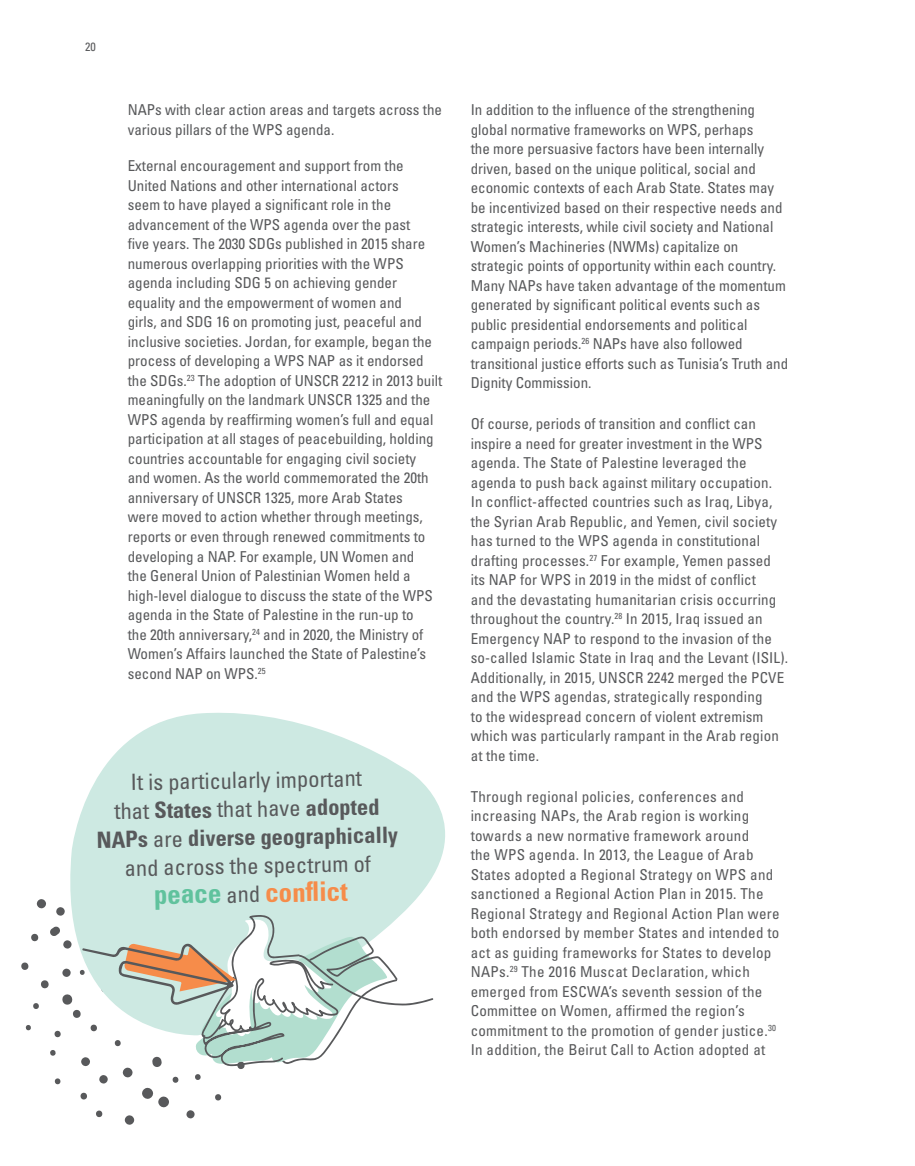
<style>
.page{position:relative;width:915px;height:1166px;background:#fff}
.page>*{position:absolute;margin:0;border:0;box-sizing:border-box;transform-origin:0 0}
.t1{font:700 condensed 27px "Univers LT Std";color:#f68c4a}
.t2{font:condensed 22.5px/28.5px "Univers LT Std";color:#58595b;text-align:center}
.t3{font:condensed 15px/19.5px "Univers LT Std";color:#58595b}
.t4{font:condensed 15px/19.5px "Univers LT Std";letter-spacing:.02em;color:#58595b}
.t5{font:condensed 12px "Univers LT Std";color:#58595b}
.s1{font-weight:700}
.s2{color:#60c29d}
.s3{font-weight:400;font-size:22.5px;color:#58595b}
</style>
<div class="page">
<svg style="left:70px;top:712px;width:375px;height:288px;fill:#cde9e2"></svg>
<svg style="left:21px;top:882px;width:412px;height:242px"></svg>
<p class="t5" style="left:85px;top:39px;width:12px">20</p>
<p class="t3" style="left:128px;top:100px;width:316px">NAPs with clear action areas and targets across the various pillars of the WPS agenda.</p>
<p class="t3" style="left:128px;top:156px;width:316px">External encouragement and support from the United Nations and other international actors<br>seem to have played a significant role in the advancement of the WPS agenda over the past<br>five years. The 2030 SDGs published in 2015 share numerous overlapping priorities with the WPS agenda including SDG 5 on achieving gender equality and the empowerment of women and<br>girls, and SDG 16 on promoting just, peaceful and inclusive societies. Jordan, for example, began the process of developing a WPS NAP as it endorsed the SDGs.<sup>23</sup> The adoption of UNSCR 2212 in 2013 built meaningfully on the landmark UNSCR 1325 and the WPS agenda by reaffirming women’s full and equal participation at all stages of peacebuilding, holding countries accountable for engaging civil society and women. As the world commemorated the 20th anniversary of UNSCR 1325, more Arab States<br>were moved to action whether through meetings, reports or even through renewed commitments to developing a NAP. For example, UN Women and<br>the General Union of Palestinian Women held a high-level dialogue to discuss the state of the WPS agenda in the State of Palestine in the run-up to<br>the 20th anniversary,<sup>24</sup> and in 2020, the Ministry of Women’s Affairs launched the State of Palestine’s second NAP on WPS.<sup>25</sup></p>
<h2 class="t2" style="left:95px;top:768px;width:303px;rotate:-1deg">It is particularly important<br>that <span class="s1">States</span> that have <span class="s1">adopted<br>NAPs</span> are <span class="s1">diverse geographically </span>and across the spectrum of</h2>
<h1 class="t1" style="left:154px;top:877px;width:195px;rotate:-1deg"><span class="s2">peace</span> <span class="s3">and</span> confl ict</h1>
<p class="t3" style="left:470px;top:100px;width:319px">In addition to the influence of the strengthening global normative frameworks on WPS, perhaps<br>the more persuasive factors have been internally driven, based on the unique political, social and economic contexts of each Arab State. States may be incentivized based on their respective needs and strategic interests, while civil society and National Women’s Machineries (NWMs) capitalize on strategic points of opportunity within each country.<br>Many NAPs have taken advantage of the momentum generated by significant political events such as public presidential endorsements and political campaign periods.<sup>26</sup> NAPs have also followed transitional justice efforts such as Tunisia’s Truth and Dignity Commission.</p>
<p class="t3" style="left:470px;top:413px;width:319px">Of course, periods of transition and conflict can inspire a need for greater investment in the WPS agenda. The State of Palestine leveraged the agenda to push back against military occupation.<br>In conflict-affected countries such as Iraq, Libya, the Syrian Arab Republic, and Yemen, civil society has turned to the WPS agenda in constitutional drafting processes.<sup>27</sup> For example, Yemen passed its NAP for WPS in 2019 in the midst of conflict<br>and the devastating humanitarian crisis occurring throughout the country.<sup>28</sup> In 2015, Iraq issued an Emergency NAP to respond to the invasion of the so-called Islamic State in Iraq and the Levant (ISIL).<br>Additionally, in 2015, UNSCR 2242 merged the PCVE and the WPS agendas, strategically responding<br>to the widespread concern of violent extremism which was particularly rampant in the Arab region at the time.</p>
<p class="t4" style="left:470px;top:786px;width:310px">Through regional policies, conferences and increasing NAPs, the Arab region is working towards a new normative framework around<br>the WPS agenda. In 2013, the League of Arab States adopted a Regional Strategy on WPS and sanctioned a Regional Action Plan in 2015. The Regional Strategy and Regional Action Plan were both endorsed by member States and intended to act as guiding frameworks for States to develop NAPs.<sup>29</sup> The 2016 Muscat Declaration, which emerged from ESCWA’s seventh session of the Committee on Women, affirmed the region’s commitment to the promotion of gender justice.<sup>30<br></sup>In addition, the Beirut Call to Action adopted at</p>
</div>
